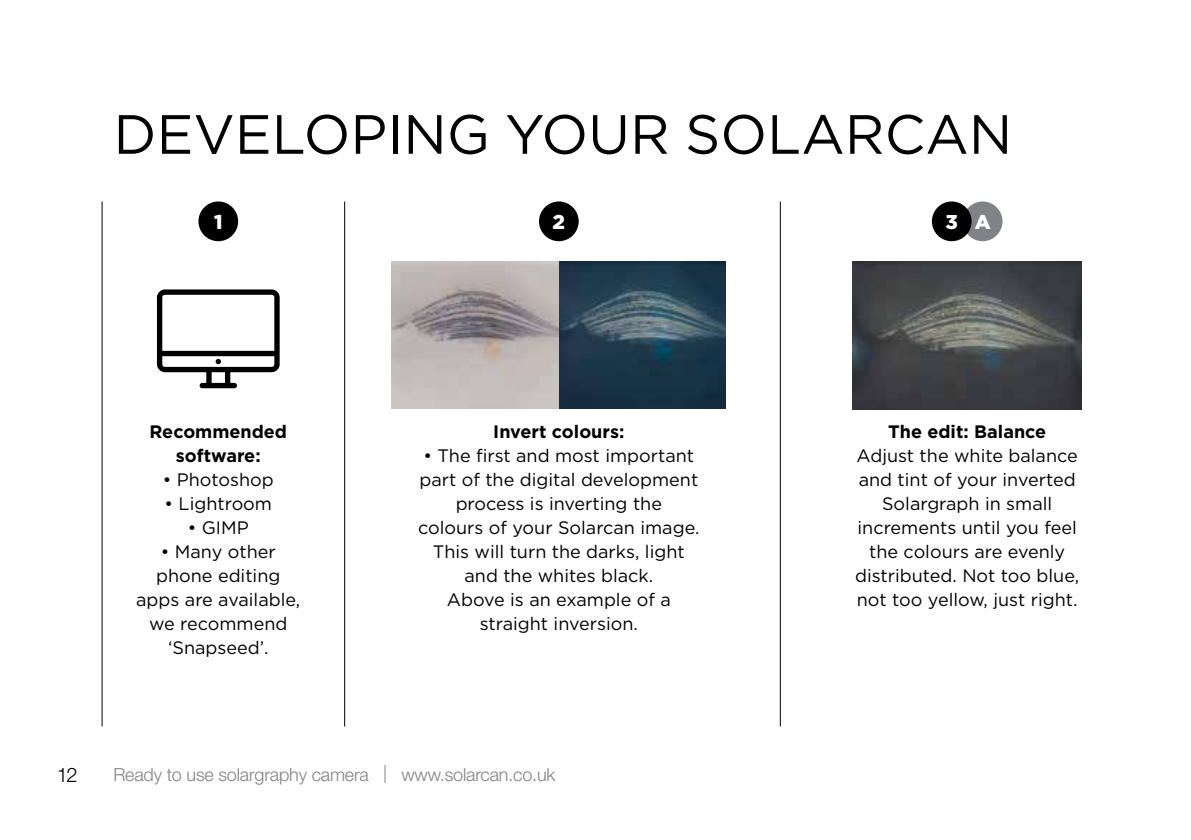
<style>
.page{position:relative;width:1191px;height:840px;background:#fff}
.page>*{position:absolute;margin:0;border:0;box-sizing:border-box;transform-origin:0 0}
.t1{font:55px "Gotham";color:#000}
.t2{font:900 20px "Gotham";color:#fff}
.t3{font:300 20px "Helvetica Neue LT Std";color:#000}
.t4{font:18px/24px "Gotham";color:#000;text-align:center}
.t5{font:700 18px/24px "Gotham";color:#000;text-align:center}
.t6{font:300 18px "Helvetica Neue LT Std";letter-spacing:-.01em;color:#808285}
</style>
<div class="page">
<div style="left:198px;top:201px;width:40px;height:40px;background:#000;border-radius:50%"></div>
<div style="left:539px;top:201px;width:39px;height:40px;background:#000;border-radius:50%"></div>
<div style="left:962px;top:201px;width:40px;height:40px;background:#808285;border-radius:50%"></div>
<div style="left:932px;top:201px;width:39px;height:40px;background:#000;border-radius:50%"></div>
<hr style="left:102px;top:201px;width:1px;height:525px;background:#000">
<hr style="left:344px;top:201px;width:1px;height:525px;background:#000">
<img style="left:392px;top:261px;width:167px;height:147px">
<svg style="left:559px;top:261px;width:167px;height:147px;fill:#1d3849"></svg>
<svg style="left:157px;top:289px;width:123px;height:99px"></svg>
<hr style="left:780px;top:201px;width:1px;height:525px;background:#000">
<img style="left:852px;top:261px;width:229px;height:148px">
<h1 class="t1" style="left:113px;top:104px;width:900px">DEVELOPING YOUR SOLARCAN</h1>
<p class="t2" style="left:214px;top:210px;width:10px">1</p>
<p class="t2" style="left:552px;top:210px;width:14px">2</p>
<p class="t2" style="left:945px;top:210px;width:47px">3 A</p>
<p class="t5" style="left:149px;top:419px;width:139px">Recommended software:</p>
<p class="t4" style="left:163px;top:467px;width:113px">• Photoshop</p>
<p class="t4" style="left:165px;top:491px;width:109px">• Lightroom</p>
<p class="t4" style="left:188px;top:515px;width:63px">• GIMP</p>
<p class="t4" style="left:136px;top:539px;width:166px">• Many other phone editing apps are available, we recommend ‘Snapseed’.</p>
<p class="t5" style="left:493px;top:419px;width:133px">Invert colours:</p>
<p class="t4" style="left:418px;top:443px;width:283px">• The first and most important part of the digital development process is inverting the<br>colours of your Solarcan image.<br>This will turn the darks, light and the whites black.<br>Above is an example of a straight inversion.</p>
<p class="t3" style="left:57px;top:762px;width:22px">12</p>
<p class="t6" style="left:113px;top:763px;width:443px">Ready to use solargraphy camera | www.solarcan.co.uk</p>
<p class="t5" style="left:888px;top:419px;width:160px">The edit: Balance</p>
<p class="t4" style="left:855px;top:443px;width:226px">Adjust the white balance and tint of your inverted<br>Solargraph in small increments until you feel the colours are evenly distributed. Not too blue, not too yellow, just right.</p>
</div>
